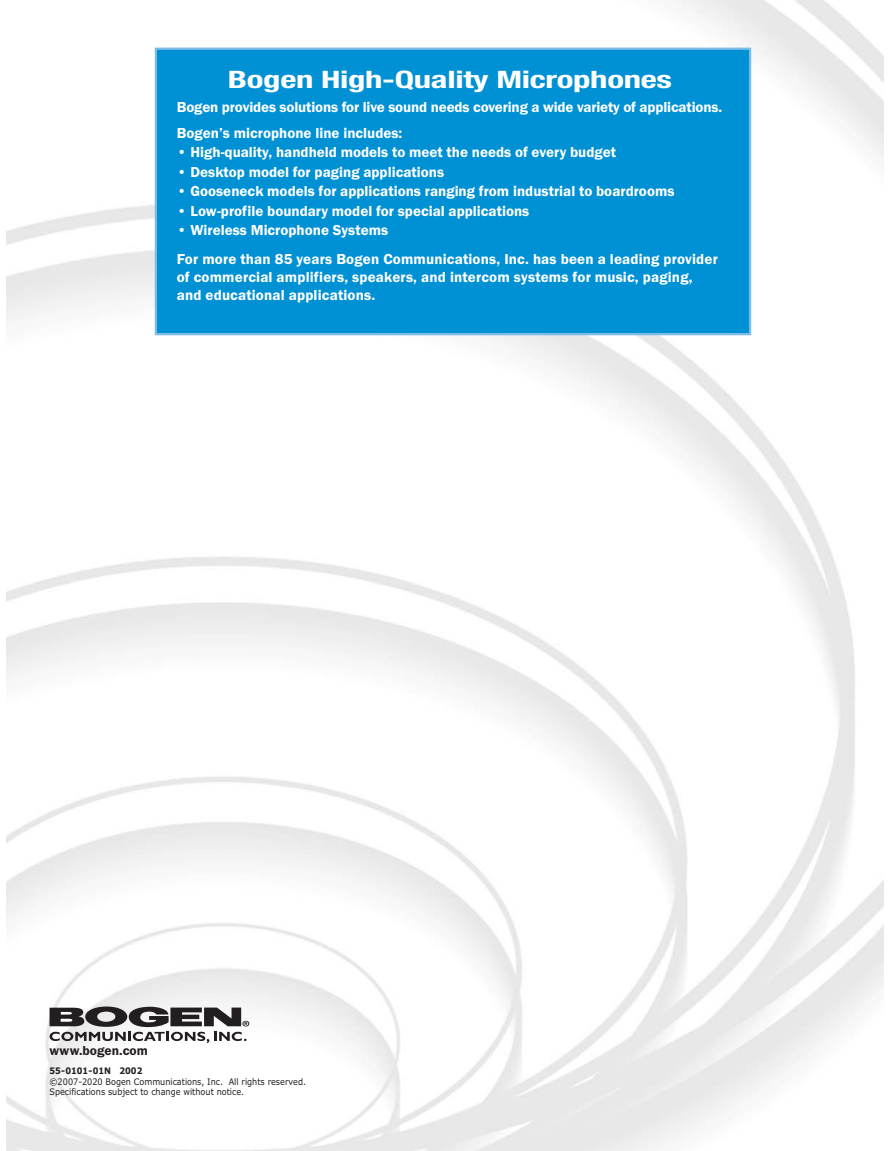
<style>
.page{position:relative;width:893px;height:1151px;background:#fff}
.page>*{position:absolute;margin:0;border:0;box-sizing:border-box;transform-origin:0 0}
.t1{font:700 condensed 24px "Helvetica Neue";letter-spacing:-.01em;color:#fff;scale:1.45 1}
.t2{font:600 15px/25.5px "Franklin Gothic";color:#fff}
.t3{font:600 13.5px "Franklin Gothic";color:#231f20}
.t4{font:9px/10.5px "Verdana";color:#231f20;scale:.9 1}
.t5{font:700 9px "Verdana";color:#231f20;scale:.9 1}
</style>
<div class="page">
<img style="left:6px;top:0;width:877px;height:1150px">
<svg style="left:49px;top:1006px;width:200px;height:36px"></svg>
<div style="left:157px;top:50px;width:592px;height:283px;background:#0091d5"></div>
<div style="left:155px;top:48px;width:596px;height:287px;border:2px solid #7cbbe7"></div>
<h1 class="t1" style="left:228px;top:70px;width:308px">Bogen High-Quality Microphones</h1>
<p class="t2" style="left:177px;top:96px;width:547px">Bogen provides solutions for live sound needs covering a wide variety of applications.<br>Bogen’s microphone line includes:</p>
<p class="t2" style="left:177px;top:141px;width:441px">• High-quality, handheld models to meet the needs of every budget</p>
<p class="t2" style="left:177px;top:160px;width:269px">• Desktop model for paging applications</p>
<p class="t2" style="left:177px;top:180px;width:499px">• Gooseneck models for applications ranging from industrial to boardrooms</p>
<p class="t2" style="left:177px;top:199px;width:354px">• Low-profile boundary model for special applications</p>
<p class="t2" style="left:177px;top:217px;width:542px;line-height:28.5px">• Wireless Microphone Systems<br>For more than 85 years Bogen Communications, Inc. has been a leading provider</p>
<p class="t2" style="left:177px;top:269px;width:517px;line-height:18px">of commercial amplifiers, speakers, and intercom systems for music, paging, and educational applications.</p>
<p class="t3" style="left:50px;top:1045px;width:100px">www.bogen.com</p>
<p class="t5" style="left:50px;top:1065px;width:105px">55-0101-01N 2002</p>
<p class="t4" style="left:50px;top:1076px;width:286px">©2007-2020 Bogen Communications, Inc. All rights reserved.<br>Specifications subject to change without notice.</p>
</div>
